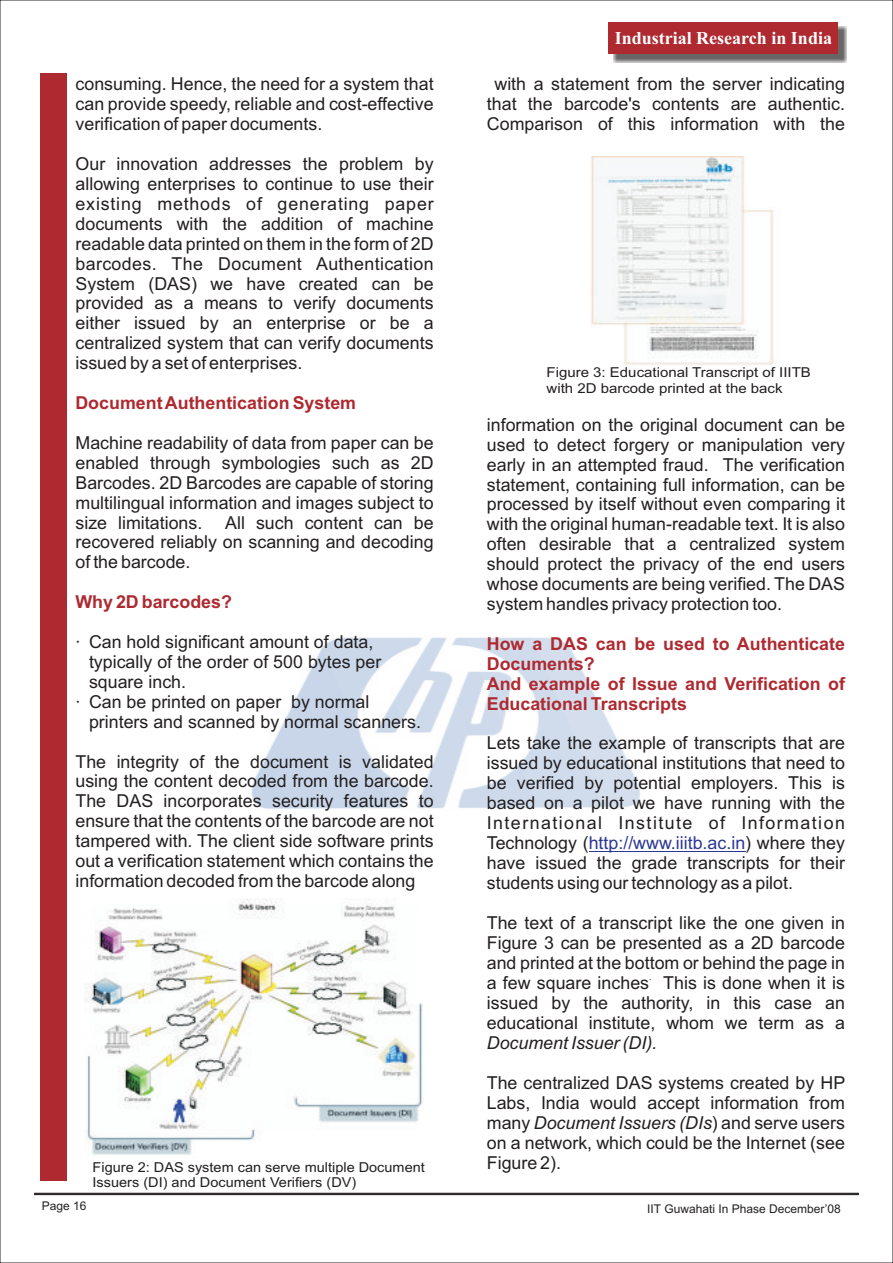
<style>
.page{position:relative;width:893px;height:1263px;background:#fff}
.page>*{position:absolute;margin:0;border:0;box-sizing:border-box;transform-origin:0 0}
.t1{font:700 18px "Times New Roman";color:#fff}
.t2{font:17.85px/20px "Arial";color:#231f20;text-align:justify}
.t3{font:700 17.85px/20px "Arial";color:#ae2930}
.t4{font:17.85px "Arial";color:#2c3695}
.t5{font:17.85px "Arial";letter-spacing:.08em;color:#231f20}
.t6{font:italic 17.85px "Arial";color:#231f20}
.t7{font:13.65px/15.3px "Arial";color:#231f20;scale:1.06 1}
.t8{font:13.65px/15.3px "Arial";color:#231f20;scale:1.1 1}
.t9{font:12px "Arial";color:#231f20}
.t10{font:8.85px "Arial";color:#231f20}
.s1{color:#231f20}
.s2{font-style:italic}
</style>
<div class="page">
<img style="left:251px;top:637px;width:389px;height:172px">
<hr style="left:34px;top:1193px;width:825px;height:2px;background:#2e2a2b">
<hr style="left:589px;top:851px;width:156px;height:1px;background:#2c3695">
<img style="left:85px;top:899px;width:338px;height:256px">
<img style="left:590px;top:156px;width:184px;height:209px">
<div style="left:40px;top:73px;width:27px;height:1107px;background:#ae2930"></div>
<div style="left:613px;top:26px;width:233px;height:37px;background:#231f20;opacity:.69"></div>
<div style="left:609px;top:22px;width:229px;height:32px;background:#ae2930"></div>
<p class="t1" style="left:615px;top:32px;width:219px">Industrial Research in India</p>
<p class="t2" style="left:76px;top:76px;width:360px">consuming. Hence, the need for a system that</p>
<p class="t2" style="left:494px;top:76px;width:352px">with a statement from the server indicating</p>
<p class="t2" style="left:76px;top:96px;width:360px">can provide speedy, reliable and cost-effective</p>
<p class="t2" style="left:487px;top:95px;width:360px">that the barcode's contents are authentic.</p>
<p class="t2" style="left:76px;top:116px;width:248px">verification of paper documents.</p>
<p class="t2" style="left:487px;top:115px;width:360px">Comparison of this information with the</p>
<p class="t2" style="left:76px;top:155px;width:360px">Our innovation addresses the problem by allowing enterprises to continue to use their existing methods of generating paper documents with the addition of machine readable data printed on them in the form of 2D barcodes. The Document Authentication System (DAS) we have created can be provided as a means to verify documents either issued by an enterprise or be a centralized system that can verify documents issued by a set of enterprises.</p>
<p class="t8" style="left:547px;top:366px;width:242px">Figure 3: Educational Transcript of IIITB with 2D barcode printed at the back</p>
<p class="t3" style="left:75px;top:394px;width:282px">Document Authentication System</p>
<p class="t2" style="left:487px;top:416px;width:360px">information on the original document can be</p>
<p class="t2" style="left:76px;top:434px;width:360px">Machine readability of data from paper can be</p>
<p class="t2" style="left:487px;top:436px;width:360px">used to detect forgery or manipulation very</p>
<p class="t2" style="left:76px;top:454px;width:360px">enabled through symbologies such as 2D</p>
<p class="t2" style="left:487px;top:456px;width:360px">early in an attempted fraud. The verification</p>
<p class="t2" style="left:76px;top:474px;width:360px">Barcodes. 2D Barcodes are capable of storing</p>
<p class="t2" style="left:487px;top:476px;width:360px">statement, containing full information, can be</p>
<p class="t2" style="left:76px;top:494px;width:360px">multilingual information and images subject to</p>
<p class="t2" style="left:487px;top:496px;width:360px">processed by itself without even comparing it</p>
<p class="t2" style="left:76px;top:514px;width:128px">size limitations.</p>
<p class="t2" style="left:225px;top:514px;width:210px">All such content can be</p>
<p class="t2" style="left:487px;top:516px;width:360px">with the original human-readable text. It is also</p>
<p class="t2" style="left:76px;top:534px;width:360px">recovered reliably on scanning and decoding</p>
<p class="t2" style="left:487px;top:536px;width:360px">often desirable that a centralized system</p>
<p class="t2" style="left:76px;top:554px;width:116px">of the barcode.</p>
<p class="t2" style="left:487px;top:556px;width:360px">should protect the privacy of the end users whose documents are being verified. The DAS system handles privacy protection too.</p>
<p class="t2" style="left:75px;top:633px;width:299px">· Can hold significant amount of data,</p>
<p class="t2" style="left:89px;top:653px;width:294px">typically of the order of 500 bytes per</p>
<p class="t2" style="left:89px;top:673px;width:99px">square inch.</p>
<p class="t2" style="left:75px;top:693px;width:295px">· Can be printed on paper by normal</p>
<p class="t2" style="left:89px;top:713px;width:333px">printers and scanned by normal scanners.</p>
<p class="t2" style="left:487px;top:735px;width:360px">Lets take the example of transcripts that are</p>
<p class="t2" style="left:75px;top:753px;width:360px">The integrity of the document is validated</p>
<p class="t2" style="left:487px;top:755px;width:360px">issued by educational institutions that need to</p>
<p class="t2" style="left:75px;top:773px;width:360px">using the content decoded from the barcode.</p>
<p class="t2" style="left:487px;top:775px;width:360px">be verified by potential employers. This is</p>
<p class="t2" style="left:75px;top:793px;width:360px">The DAS incorporates security features to</p>
<p class="t2" style="left:487px;top:794px;width:360px">based on a pilot we have running with the</p>
<p class="t2" style="left:75px;top:813px;width:360px">ensure that the contents of the barcode are not</p>
<p class="t5" style="left:487px;top:816px;width:360px">International Institute of Information</p>
<p class="t2" style="left:75px;top:833px;width:360px">tampered with. The client side software prints</p>
<p class="t4" style="left:487px;top:836px;width:360px"><span class="s1">Technology (</span>http://www.iiitb.ac.in<span class="s1">) where they</span></p>
<p class="t2" style="left:75px;top:852px;width:360px">out a verification statement which contains the</p>
<p class="t2" style="left:487px;top:854px;width:360px">have issued the grade transcripts for their</p>
<p class="t2" style="left:75px;top:872px;width:341px">information decoded from the barcode along</p>
<p class="t2" style="left:487px;top:874px;width:308px">students using our technology as a pilot.</p>
<p class="t2" style="left:487px;top:914px;width:360px">The text of a transcript like the one given in Figure 3 can be presented as a 2D barcode and printed at the bottom or behind the page in</p>
<p class="t10" style="left:649px;top:974px;width:4px">.</p>
<p class="t3" style="left:75px;top:594px;width:158px">Why 2D barcodes?</p>
<p class="t3" style="left:487px;top:635px;width:360px">How a DAS can be used to Authenticate<br>Documents?<br>And example of Issue and Verification of<br>Educational Transcripts</p>
<p class="t2" style="left:487px;top:975px;width:360px">a few square inches This is done when it is issued by the authority, in this case an educational institute, whom we term as a</p>
<p class="t6" style="left:487px;top:1036px;width:172px">Document Issuer (DI).</p>
<p class="t2" style="left:487px;top:1074px;width:360px">The centralized DAS systems created by HP Labs, India would accept information from many <span class="s2">Document Issuers (DIs</span>) and serve users on a network, which could be the Internet (see Figure 2).</p>
<p class="t7" style="left:93px;top:1161px;width:315px">Figure 2: DAS system can serve multiple Document<br>Issuers (DI) and Document Verifiers (DV)</p>
<p class="t9" style="left:42px;top:1201px;width:46px">Page 16</p>
<p class="t9" style="left:647px;top:1204px;width:195px">IIT Guwahati In Phase December’08</p>
</div>
